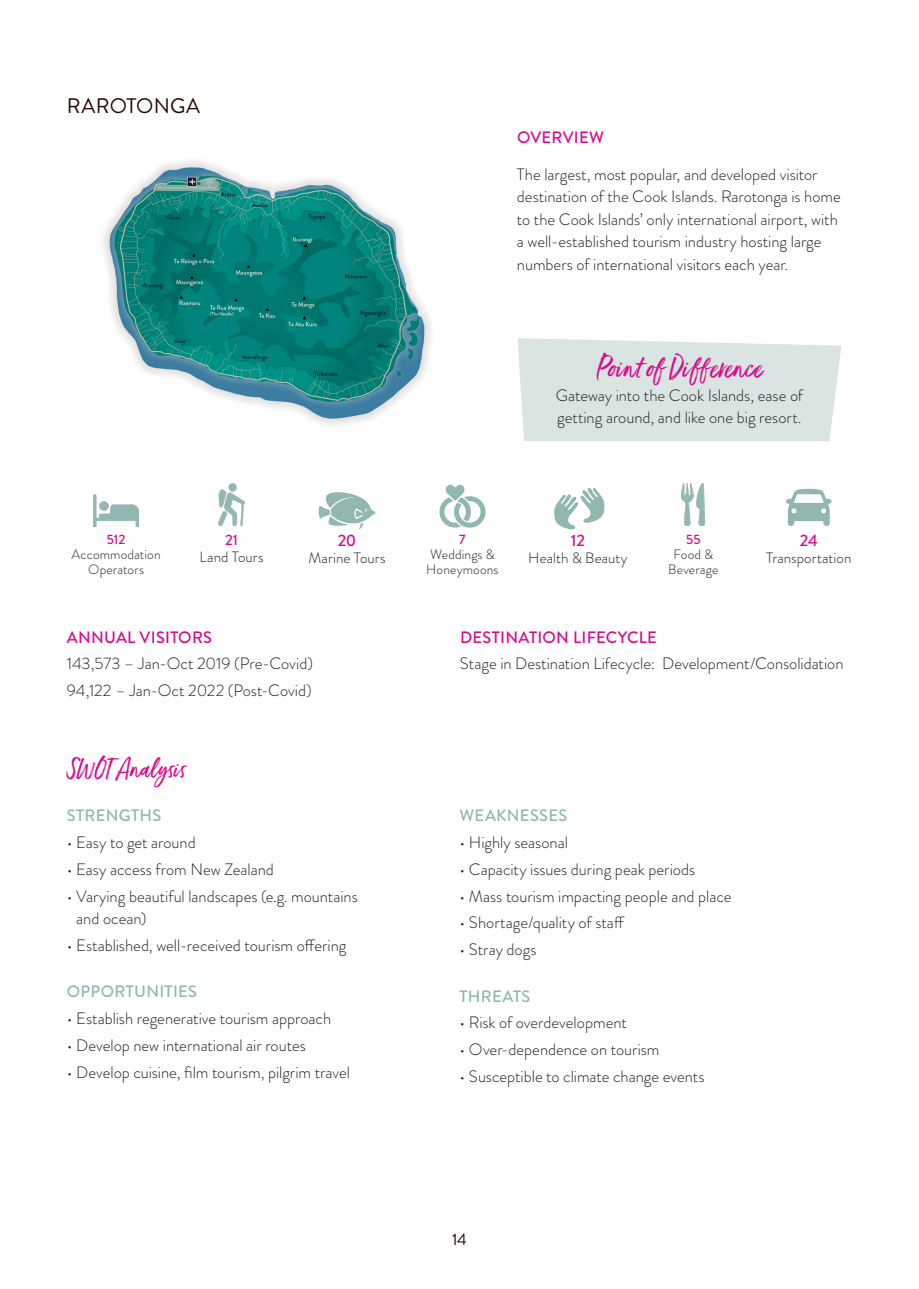
<style>
.page{position:relative;width:919px;height:1289px;background:#fff}
.page>*{position:absolute;margin:0;border:0;box-sizing:border-box;transform-origin:0 0}
.t1{font:27px "Ernestand Emily Slanted";letter-spacing:.015em;color:#d80b8c}
.Figure_title{font:24px "Ernestand Emily Slanted";color:#d80b8c}
.Header_2{font:21px "Brandon Grotesque";letter-spacing:.015em;color:#280a00}
.Body_text_bullet_lis{font:300 16.5px/22.5px "Brandon Grotesque";color:#231f20}
.Body_text{font:300 16.5px/22.5px "Brandon Grotesque";color:#231f20}
.Figure_title-2{font:500 16.5px "Brandon Grotesque";letter-spacing:.015em;color:#d80b8c}
.Teal_Caps_Subhead{font:500 16.5px "Brandon Grotesque";letter-spacing:.02em;color:#92b7b1}
.Body_text-2{font:500 16.5px "Brandon Grotesque";color:#d70c8c}
.t2{font:16.5px "Brandon Grotesque";color:#280a00}
.Body_text-3{font:300 15px "Brandon Grotesque";letter-spacing:.005em;color:#231f20}
.Body_text-4{font:500 15px "Brandon Grotesque";color:#d70c8c}
.Body_text-5{font:300 13.5px/15px "Brandon Grotesque";letter-spacing:.01em;color:#231f20;text-align:center}
.Body_text-6{font:500 13.5px "Brandon Grotesque";color:#d70c8c}
</style>
<div class="page">
<img style="left:103px;top:161px;width:328px;height:264px">
<div style="left:517px;top:338px;width:324px;height:103px;background:#dae5e3"></div>
<img style="left:93px;top:494px;width:46px;height:32px">
<img style="left:218px;top:484px;width:27px;height:41px">
<img style="left:681px;top:484px;width:23px;height:41px">
<svg style="left:439px;top:484px;width:47px;height:44px"></svg>
<svg style="left:786px;top:489px;width:45px;height:37px"></svg>
<svg style="left:318px;top:492px;width:57px;height:38px"></svg>
<svg style="left:554px;top:488px;width:50px;height:41px"></svg>
<p class="Header_2" style="left:67px;top:91px;width:135px">RAROTONGA</p>
<p class="Body_text-6" style="left:107px;top:530px;width:20px">512</p>
<p class="Body_text-5" style="left:71px;top:547px;width:91px">Accommodation<br>Operators</p>
<p class="Body_text-4" style="left:225px;top:529px;width:15px">21</p>
<p class="Body_text-3" style="left:199px;top:546px;width:65px">Land Tours</p>
<p class="Body_text-2" style="left:337px;top:529px;width:20px">20</p>
<p class="Body_text-3" style="left:308px;top:547px;width:79px">Marine Tours</p>
<p class="Figure_title-2" style="left:67px;top:625px;width:147px">ANNUAL VISITORS</p>
<p class="Body_text_bullet_lis" style="left:67px;top:652px;width:248px">143,573 – Jan-Oct 2019 (Pre-Covid)</p>
<p class="Body_text_bullet_lis" style="left:67px;top:679px;width:246px">94,122 – Jan-Oct 2022 (Post-Covid)</p>
<p class="Figure_title" style="left:67px;top:753px;width:120px">SWOT Analysis</p>
<p class="Teal_Caps_Subhead" style="left:67px;top:804px;width:96px">STRENGTHS</p>
<p class="Body_text_bullet_lis" style="left:67px;top:831px;width:130px">• Easy to get around</p>
<p class="Body_text_bullet_lis" style="left:67px;top:857px;width:209px">• Easy access from New Zealand</p>
<p class="Body_text_bullet_lis" style="left:76px;top:884px;width:283px;text-indent:-9px">• Varying beautiful landscapes (e.g. mountains and ocean)</p>
<p class="Body_text_bullet_lis" style="left:67px;top:933px;width:281px">• Established, well-received tourism offering</p>
<p class="Teal_Caps_Subhead" style="left:67px;top:980px;width:132px">OPPORTUNITIES</p>
<p class="Body_text_bullet_lis" style="left:67px;top:1007px;width:266px">• Establish regenerative tourism approach</p>
<p class="Body_text_bullet_lis" style="left:67px;top:1034px;width:240px">• Develop new international air routes</p>
<p class="Body_text_bullet_lis" style="left:67px;top:1060px;width:285px">• Develop cuisine, film tourism, pilgrim travel</p>
<p class="Figure_title-2" style="left:517px;top:126px;width:89px">OVERVIEW</p>
<p class="Body_text" style="left:517px;top:163px;width:325px">The largest, most popular, and developed visitor destination of the Cook Islands. Rarotonga is home to the Cook Islands’ only international airport, with a well-established tourism industry hosting large numbers of international visitors each year.</p>
<p class="t1" style="left:596px;top:351px;width:167px">Point of Difference</p>
<p class="Body_text" style="left:555px;top:383px;width:249px">Gateway into the Cook Islands, ease of getting around, and like one big resort.</p>
<p class="Body_text-6" style="left:459px;top:530px;width:8px">7</p>
<p class="Body_text-5" style="left:426px;top:547px;width:74px;text-align:left">Weddings &amp;<br>Honeymoons</p>
<p class="Body_text-2" style="left:571px;top:529px;width:15px">12</p>
<p class="Body_text-3" style="left:528px;top:547px;width:101px">Health &amp; Beauty</p>
<p class="Body_text-6" style="left:686px;top:530px;width:16px">55</p>
<p class="Body_text-5" style="left:668px;top:547px;width:52px">Food &amp;<br>Beverage</p>
<p class="Body_text-2" style="left:799px;top:529px;width:20px">24</p>
<p class="Body_text-3" style="left:766px;top:547px;width:87px">Transportation</p>
<p class="Figure_title-2" style="left:460px;top:625px;width:198px">DESTINATION LIFECYCLE</p>
<p class="Body_text_bullet_lis" style="left:460px;top:652px;width:385px">Stage in Destination Lifecycle: Development/Consolidation</p>
<p class="Teal_Caps_Subhead" style="left:459px;top:804px;width:109px">WEAKNESSES</p>
<p class="Body_text_bullet_lis" style="left:459px;top:831px;width:110px">• Highly seasonal</p>
<p class="Body_text_bullet_lis" style="left:459px;top:857px;width:237px">• Capacity issues during peak periods</p>
<p class="Body_text_bullet_lis" style="left:459px;top:884px;width:273px">• Mass tourism impacting people and place</p>
<p class="Body_text_bullet_lis" style="left:459px;top:911px;width:166px">• Shortage/quality of staff</p>
<p class="Body_text_bullet_lis" style="left:459px;top:938px;width:78px">• Stray dogs</p>
<p class="Teal_Caps_Subhead" style="left:459px;top:984px;width:72px">THREATS</p>
<p class="Body_text_bullet_lis" style="left:459px;top:1011px;width:169px">• Risk of overdevelopment</p>
<p class="Body_text_bullet_lis" style="left:459px;top:1038px;width:201px">• Over-dependence on tourism</p>
<p class="Body_text_bullet_lis" style="left:459px;top:1065px;width:246px">• Susceptible to climate change events</p>
<p class="t2" style="left:452px;top:1228px;width:16px">14</p>
</div>
